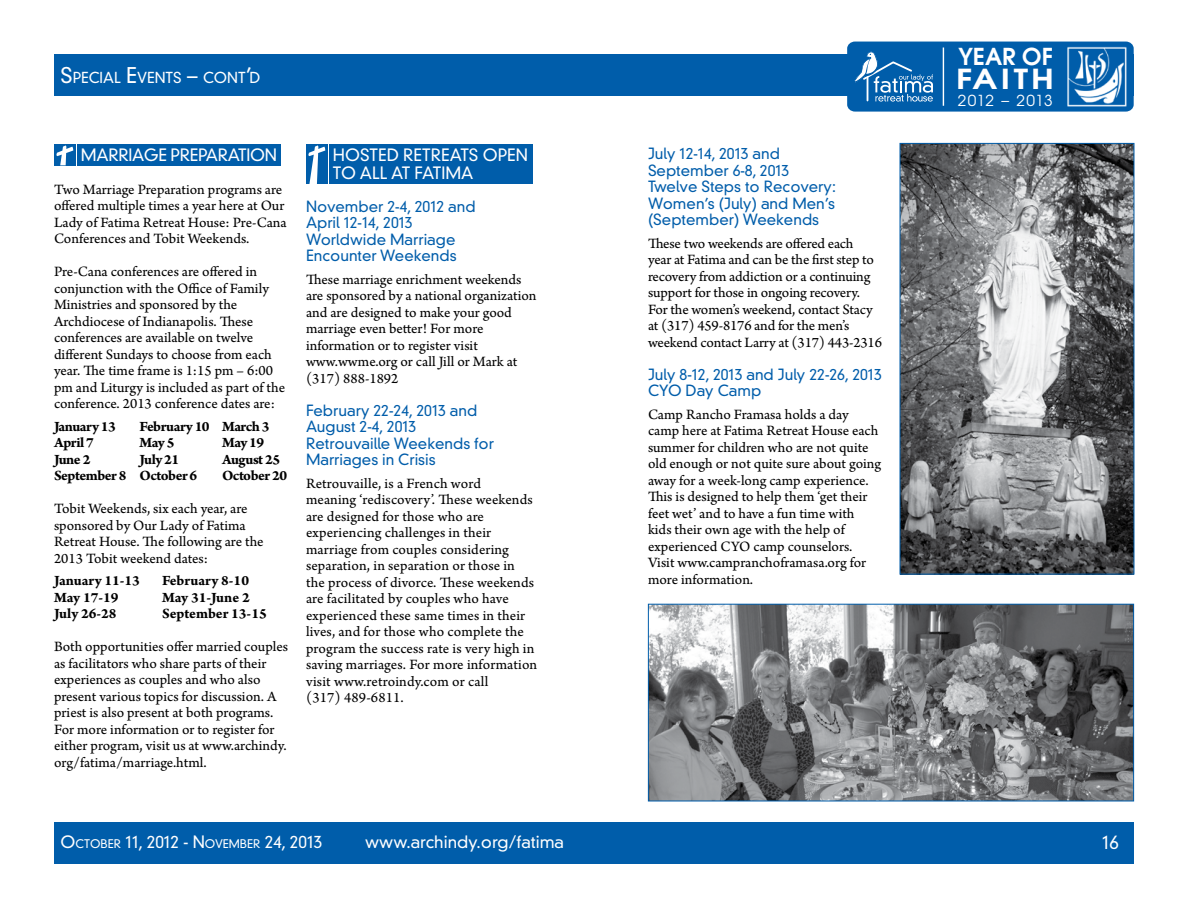
<style>
.page{position:relative;width:1188px;height:918px;background:#fff}
.page>*{position:absolute;margin:0;border:0;box-sizing:border-box;transform-origin:0 0}
.t1{font:600 27.45px "Avant Garde";letter-spacing:.1em;color:#fff;scale:1.23 1}
.t2{font:600 23.25px "Avant Garde";color:#fff}
.t3{font:300 18px "DIN Neuzeit Grotesk Std";color:#fff}
.t4{font:300 16.5px/18px "DIN Neuzeit Grotesk Std";color:#fff}
.t5{font:300 16.5px "DIN Neuzeit Grotesk Std";color:#fff}
.t6{font:300 16.5px "DIN Neuzeit Grotesk Std";letter-spacing:-.02em;color:#fff}
.t7{font:15.15px "Avant Garde";letter-spacing:.025em;color:#fff}
.t8{font:15px/16.5px "Arno Pro Sm Text";color:#000}
.t9{font:300 15px/16.5px "DIN Neuzeit Grotesk Std";color:#005daa}
.t10{font:15px "Arno Pro Bold Sm Text";letter-spacing:-.03em;color:#000}
.t11{font:15px "Arno Pro Bold Sm Text";color:#000}
.t12{font:15px "Arno Pro Bold Sm Text";letter-spacing:-.005em;color:#000}
.t13{font:300 14.7px "DIN Neuzeit Grotesk Std";color:#fff}
.s1{font-size:21px}
.s2{font-size:11.55px}
</style>
<div class="page">
<div style="left:54px;top:822px;width:1080px;height:42px;background:#005daa"></div>
<div style="left:54px;top:54px;width:1080px;height:42px;background:#005daa"></div>
<div style="left:847px;top:42px;width:287px;height:70px;background:#005daa;border-radius:7px"></div>
<svg style="left:854px;top:51px;width:79px;height:51px"></svg>
<img style="left:1067px;top:46px;width:60px;height:61px">
<hr style="left:943px;top:48px;width:1px;height:58px;background:#fff">
<div style="left:77px;top:144px;width:204px;height:21px;background:#005daa"></div>
<div style="left:54px;top:144px;width:22px;height:21px;background:#005daa"></div>
<svg style="left:56px;top:145px;width:17px;height:20px"></svg>
<div style="left:329px;top:144px;width:204px;height:39px;background:#005daa"></div>
<div style="left:306px;top:144px;width:22px;height:39px;background:#005daa"></div>
<svg style="left:308px;top:145px;width:17px;height:39px"></svg>
<img style="left:902px;top:145px;width:230px;height:427px">
<div style="left:900px;top:143px;width:234px;height:431px;border:1px solid #005daa"></div>
<img style="left:650px;top:606px;width:482px;height:193px">
<div style="left:648px;top:604px;width:486px;height:197px;border:1px solid #005daa"></div>
<p class="t13" style="left:61px;top:69px;width:201px"><span class="s1">S</span>PECIAL <span class="s1">E</span>VENTS <span class="s1">–</span> CONT<span class="s1">’</span>D</p>
<p class="t6" style="left:81px;top:145px;width:197px">Marriage Preparation</p>
<p class="t8" style="left:54px;top:182px;width:234px">Two Marriage Preparation programs are offered multiple times a year here at Our Lady of Fatima Retreat House: Pre-Cana Conferences and Tobit Weekends.</p>
<p class="t8" style="left:54px;top:264px;width:233px">Pre-Cana conferences are offered in conjunction with the Office of Family Ministries and sponsored by the Archdiocese of Indianapolis. These conferences are available on twelve different Sundays to choose from each year. The time frame is 1:15 pm – 6:00 pm and Liturgy is included as part of the conference. 2013 conference dates are:</p>
<p class="t10" style="left:54px;top:417px;width:63px">January 13</p>
<p class="t10" style="left:140px;top:417px;width:131px">February 10 March 3</p>
<p class="t10" style="left:54px;top:434px;width:41px">April 7</p>
<p class="t10" style="left:140px;top:434px;width:36px">May 5</p>
<p class="t10" style="left:222px;top:434px;width:44px">May 19</p>
<p class="t10" style="left:54px;top:450px;width:38px">June 2</p>
<p class="t10" style="left:140px;top:450px;width:41px">July 21</p>
<p class="t10" style="left:222px;top:450px;width:60px">August 25</p>
<p class="t10" style="left:54px;top:467px;width:145px">September 8 October 6</p>
<p class="t10" style="left:222px;top:467px;width:67px">October 20</p>
<p class="t8" style="left:54px;top:501px;width:211px">Tobit Weekends, six each year, are sponsored by Our Lady of Fatima<br>Retreat House. The following are the<br>2013 Tobit weekend dates:</p>
<p class="t11" style="left:54px;top:572px;width:88px">January 11-13</p>
<p class="t11" style="left:162px;top:572px;width:89px">February 8-10</p>
<p class="t10" style="left:54px;top:588px;width:66px">May 17-19</p>
<p class="t12" style="left:162px;top:588px;width:89px">May 31-June 2</p>
<p class="t10" style="left:54px;top:605px;width:64px">July 26-28</p>
<p class="t11" style="left:162px;top:605px;width:106px">September 13-15</p>
<p class="t8" style="left:54px;top:639px;width:235px">Both opportunities offer married couples as facilitators who share parts of their experiences as couples and who also present various topics for discussion. A priest is also present at both programs.<br>For more information or to register for either program, visit us at www.archindy. org/fatima/marriage.html.</p>
<p class="t4" style="left:333px;top:146px;width:196px">Hosted Retreats Open to All at Fatima</p>
<p class="t9" style="left:306px;top:198px;width:171px">November 2-4, 2012 and<br>April 12-14, 2013<br>Worldwide Marriage<br>Encounter Weekends</p>
<p class="t8" style="left:306px;top:272px;width:232px">These marriage enrichment weekends are sponsored by a national organization and are designed to make your good marriage even better! For more information or to register visit www.wwme.org or call Jill or Mark at (317) 888-1892</p>
<p class="t9" style="left:306px;top:402px;width:190px">February 22-24, 2013 and<br>August 2-4, 2013<br>Retrouvaille Weekends for<br>Marriages in Crisis</p>
<p class="t8" style="left:306px;top:476px;width:233px">Retrouvaille, is a French word<br>meaning ‘rediscovery’. These weekends are designed for those who are experiencing challenges in their marriage from couples considering separation, in separation or those in the process of divorce. These weekends are facilitated by couples who have experienced these same times in their lives, and for those who complete the program the success rate is very high in saving marriages. For more information visit www.retroindy.com or call<br>(317) 489-6811.</p>
<p class="t9" style="left:648px;top:146px;width:190px">July 12-14, 2013 and<br>September 6-8, 2013<br>Twelve Steps to Recovery:<br>Women’s (July) and Men’s (September) Weekends</p>
<p class="t8" style="left:648px;top:236px;width:235px">These two weekends are offered each<br>year at Fatima and can be the first step to recovery from addiction or a continuing support for those in ongoing recovery.<br>For the women’s weekend, contact Stacy at (317) 459-8176 and for the men’s weekend contact Larry at (317) 443-2316</p>
<p class="t9" style="left:648px;top:366px;width:235px">July 8-12, 2013 and July 22-26, 2013<br>CYO Day Camp</p>
<p class="t8" style="left:648px;top:407px;width:235px">Camp Rancho Framasa holds a day camp here at Fatima Retreat House each summer for children who are not quite old enough or not quite sure about going away for a week-long camp experience.<br>This is designed to help them ‘get their feet wet’ and to have a fun time with kids their own age with the help of experienced CYO camp counselors.<br>Visit www.campranchoframasa.org for more information.</p>
<h2 class="t2" style="left:958px;top:41px;width:96px">YEAR OF</h2>
<h1 class="t1" style="left:956px;top:61px;width:81px">FAITH</h1>
<p class="t7" style="left:958px;top:91px;width:96px">2012 – 2013</p>
<p class="t5" style="left:61px;top:832px;width:263px">O<span class="s2">CTOBER</span> 11, 2012 - N<span class="s2">OVEMBER</span> 24, 2013</p>
<p class="t4" style="left:365px;top:833px;width:200px">www.archindy.org/fatima</p>
<p class="t3" style="left:1102px;top:831px;width:18px">16</p>
</div>
